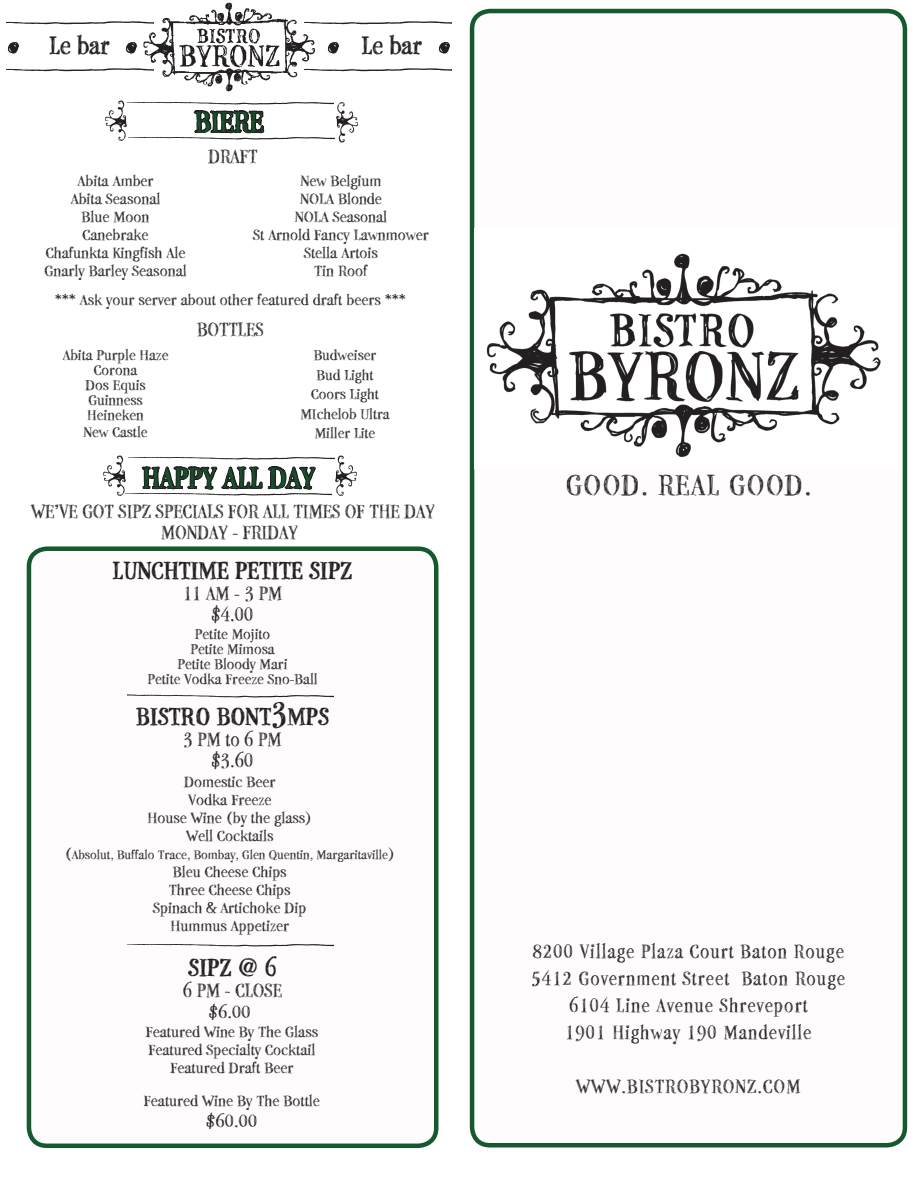
<style>
.page{position:relative;width:918px;height:1188px;background:#fff}
.page>*{position:absolute;margin:0;border:0;box-sizing:border-box;transform-origin:0 0}
.t1{font:31.65px "P22 Stanyan";color:#155a2e}
.t2{font:31.65px "P22 Stanyan";letter-spacing:.05em;color:#231f20}
.t3{font:700 27.45px "P22 Stanyan";color:#231f20}
.t4{font:700 27px "P22 Stanyan";color:#231f20}
.t5{font:21px/27px "P22 Stanyan";letter-spacing:.05em;color:#231f20;text-align:center}
.t6{font:21px "P22 Stanyan";color:#231f20}
.t7{font:18.9px "P22 Stanyan";color:#231f20;scale:1.11 1}
.t8{font:16.2px/18px "P22 Stanyan";color:#231f20;text-align:center;scale:1.11 1}
.t9{font:15.6px/15px "P22 Stanyan";color:#231f20;text-align:center;scale:1.11 1}
.t10{font:13.5px "P22 Stanyan";color:#231f20;scale:1.11 1}
.s1{font-size:36px}
.s2{font-size:16.2px}
</style>
<div class="page">
<div style="left:27px;top:546px;width:411px;height:602px;border:4px solid #155a2e;border-radius:18px"></div>
<div style="left:470px;top:9px;width:437px;height:1139px;border:4px solid #155a2e;border-radius:18px"></div>
<img style="left:474px;top:229px;width:407px;height:239px">
<svg style="left:194px;top:42px;width:121px;height:92px"></svg>
<img style="left:105px;top:101px;width:22px;height:40px">
<img style="left:336px;top:102px;width:22px;height:41px">
<img style="left:126px;top:134px;width:206px;height:7px">
<img style="left:193px;top:102px;width:140px;height:13px">
<img style="left:125px;top:99px;width:206px;height:12px">
<img style="left:129px;top:2px;width:185px;height:93px">
<img style="left:304px;top:79px;width:11px;height:4px">
<img style="left:303px;top:64px;width:148px;height:15px">
<svg style="left:127px;top:470px;width:200px;height:81px"></svg>
<img style="left:103px;top:455px;width:23px;height:41px">
<img style="left:141px;top:457px;width:193px;height:13px">
<img style="left:128px;top:457px;width:204px;height:9px">
<img style="left:127px;top:694px;width:205px;height:4px">
<img style="left:127px;top:944px;width:205px;height:3px">
<img style="left:8px;top:42px;width:11px;height:11px">
<img style="left:126px;top:42px;width:13px;height:11px">
<img style="left:328px;top:42px;width:11px;height:11px">
<img style="left:439px;top:42px;width:11px;height:11px">
<img style="left:304px;top:32px;width:10px;height:4px">
<img style="left:303px;top:17px;width:148px;height:15px">
<img style="left:129px;top:32px;width:25px;height:4px">
<img style="left:6px;top:17px;width:148px;height:15px">
<img style="left:129px;top:79px;width:25px;height:4px">
<img style="left:6px;top:64px;width:148px;height:15px">
<img style="left:334px;top:455px;width:23px;height:41px">
<img style="left:127px;top:493px;width:205px;height:13px">
<img style="left:124px;top:490px;width:206px;height:13px">
<h2 class="t3" style="left:49px;top:31px;width:62px">Le bar</h2>
<h2 class="t3" style="left:362px;top:31px;width:62px">Le bar</h2>
<h1 class="t1" style="left:195px;top:105px;width:70px">BIERE</h1>
<p class="t8" style="left:44px;top:172px;width:130px">Abita Amber<br>Abita Seasonal<br>Blue Moon<br>Canebrake<br>Chafunkta Kingfish Ale<br>Gnarly Barley Seasonal</p>
<p class="t5" style="left:208px;top:143px;width:50px">DRAFT</p>
<p class="t8" style="left:253px;top:172px;width:160px">New Belgium<br>NOLA Blonde<br>NOLA Seasonal<br>St Arnold Fancy Lawnmower<br>Stella Artois<br>Tin Roof</p>
<p class="t8" style="left:55px;top:291px;width:318px">*** Ask your server about other featured draft beers ***</p>
<p class="t6" style="left:197px;top:319px;width:68px">BOTTLES</p>
<p class="t9" style="left:63px;top:348px;width:97px">Abita Purple Haze<br>Corona<br>Dos Equis<br>Guinness<br>Heineken</p>
<p class="t9" style="left:84px;top:424px;width:59px">New Castle</p>
<h1 class="t1" style="left:142px;top:461px;width:174px">HAPPY ALL DAY</h1>
<p class="t6" style="left:31px;top:500px;width:405px">WE’VE GOT SIPZ SPECIALS FOR ALL TIMES OF THE DAY</p>
<p class="t9" style="left:300px;top:346px;width:82px;line-height:19.5px">Budweiser<br>Bud Light<br>Coors Light<br>MIchelob Ultra<br>Miller Lite</p>
<p class="t6" style="left:161px;top:521px;width:138px">MONDAY - FRIDAY</p>
<h3 class="t4" style="left:113px;top:556px;width:241px">LUNCHTIME PETITE SIPZ</h3>
<p class="t5" style="left:183px;top:583px;width:101px;line-height:21px">11 AM - 3 PM $4.00</p>
<p class="t9" style="left:147px;top:627px;width:155px">Petite Mojito<br>Petite Mimosa<br>Petite Bloody Mari<br>Petite Vodka Freeze Sno-Ball</p>
<h3 class="t4" style="left:136px;top:702px;width:195px">BISTRO BONT<span class="s1">3</span>MPS</h3>
<p class="t5" style="left:183px;top:729px;width:100px;line-height:21px">3 PM to 6 PM $3.60</p>
<p class="t8" style="left:147px;top:773px;width:150px">Domestic Beer<br>Vodka Freeze<br>House Wine (by the glass)<br>Well Cocktails</p>
<p class="t10" style="left:65px;top:847px;width:299px"><span class="s2">(</span>Absolut, Buffalo Trace, Bombay, Glen Quentin, Margaritaville<span class="s2">)</span></p>
<p class="t8" style="left:153px;top:863px;width:140px">Bleu Cheese Chips<br>Three Cheese Chips<br>Spinach &amp; Artichoke Dip<br>Hummus Appetizer</p>
<h3 class="t4" style="left:188px;top:953px;width:90px">SIPZ @ 6</h3>
<p class="t5" style="left:183px;top:977px;width:101px">6 PM - CLOSE</p>
<p class="t7" style="left:209px;top:1002px;width:39px">$6.00</p>
<p class="t8" style="left:146px;top:1024px;width:157px">Featured Wine By The Glass<br>Featured Specialty Cocktail<br>Featured Draft Beer</p>
<p class="t8" style="left:144px;top:1093px;width:160px">Featured Wine By The Bottle</p>
<p class="t7" style="left:206px;top:1112px;width:48px">$60.00</p>
<h1 class="t2" style="left:566px;top:468px;width:247px">GOOD. REAL GOOD.</h1>
<p class="t5" style="left:532px;top:939px;width:315px">8200 Village Plaza Court Baton Rouge<br>5412 Government Street Baton Rouge<br>6104 Line Avenue Shreveport<br>1901 Highway 190 Mandeville</p>
<p class="t5" style="left:576px;top:1074px;width:226px">WWW.BISTROBYRONZ.COM</p>
</div>
